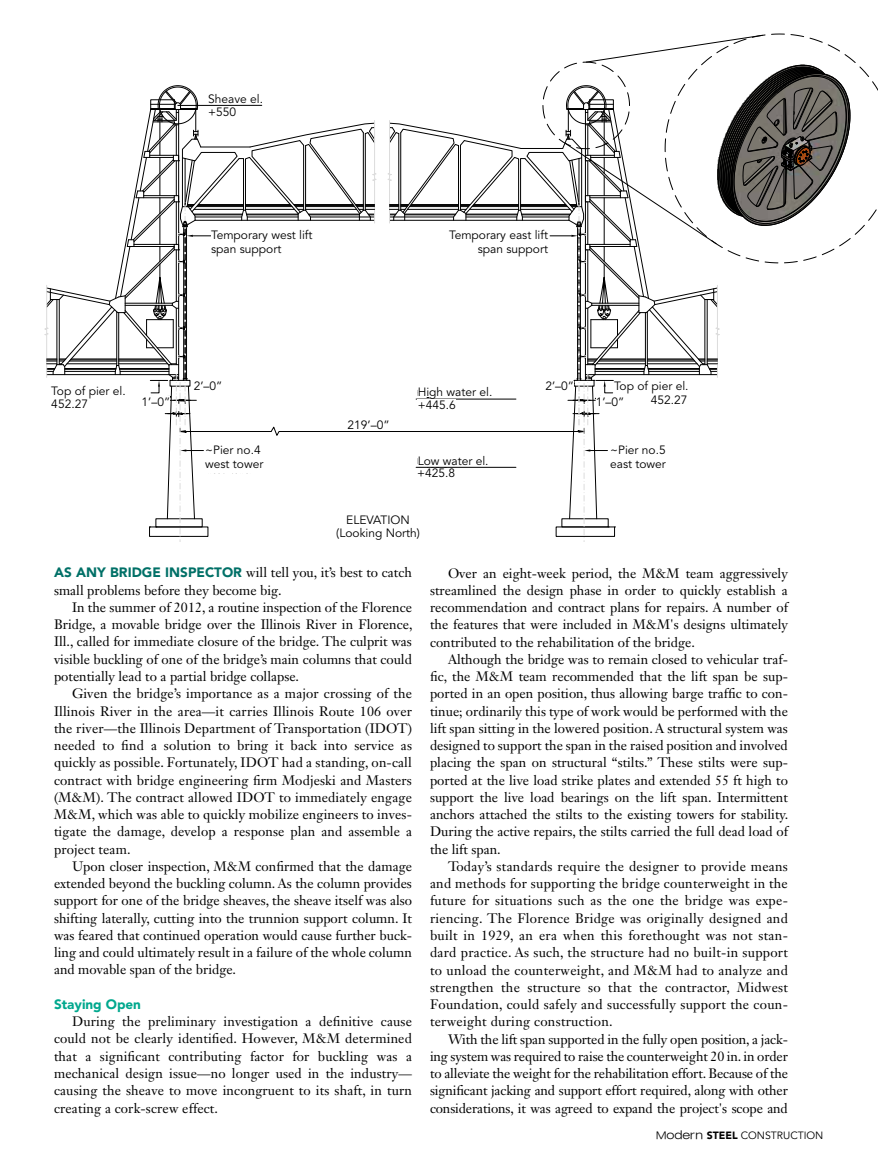
<style>
.page{position:relative;width:878px;height:1175px;background:#fff}
.page>*{position:absolute;margin:0;border:0;box-sizing:border-box;transform-origin:0 0}
.t1{font:13.5px/17.2px "Janson Text LT Std";color:#000;text-align:justify}
.t2{font:900 13.5px "Avenir LT Std";color:#00a88e}
.t3{font:12px/13.5px "Avenir LT Std";color:#000}
.t4{font:10.5px "Avenir LT Std";color:#000}
.s1{font-family:"Avenir LT Std";font-weight:900;color:#007067}
.s2{font-family:"Helvetica Neue LT";font-weight:300;font-stretch:expanded}
.s3{font-family:"Helvetica Neue LT";font-weight:300;font-stretch:expanded;font-size:12px}
.s4{font-weight:900}
</style>
<div class="page">
<svg style="left:45px;top:34px;width:833px;height:507px"></svg>
<div style="left:205px;top:445px;width:65px;height:27px;background:#fff"></div>
<div style="left:51px;top:386px;width:77px;height:27px;background:#fff"></div>
<div style="left:141px;top:396px;width:29px;height:9px;background:#fff"></div>
<div style="left:194px;top:381px;width:28px;height:12px;background:#fff"></div>
<div style="left:347px;top:420px;width:42px;height:9px;background:#fff"></div>
<div style="left:545px;top:381px;width:29px;height:12px;background:#fff"></div>
<div style="left:614px;top:381px;width:76px;height:28px;background:#fff"></div>
<div style="left:596px;top:396px;width:28px;height:9px;background:#fff"></div>
<div style="left:610px;top:445px;width:65px;height:33px;background:#fff"></div>
<div style="left:211px;top:230px;width:125px;height:27px;background:#fff"></div>
<div style="left:411px;top:230px;width:137px;height:27px;background:#fff"></div>
<div style="left:208px;top:94px;width:125px;height:9px;background:#fff"></div>
<div style="left:208px;top:107px;width:28px;height:9px;background:#fff"></div>
<div style="left:417px;top:387px;width:75px;height:9px;background:#fff"></div>
<div style="left:417px;top:456px;width:75px;height:9px;background:#fff"></div>
<div style="left:417px;top:399px;width:39px;height:9px;background:#fff"></div>
<div style="left:417px;top:468px;width:38px;height:9px;background:#fff"></div>
<div style="left:304px;top:514px;width:148px;height:27px;background:#fff"></div>
<p class="t3" style="left:208px;top:93px;width:56px;line-height:12.5px">Sheave el. +550</p>
<p class="t3" style="left:211px;top:228px;width:103px">Temporary west lift span support</p>
<p class="t3" style="left:449px;top:228px;width:100px;text-align:right">Temporary east lift span support</p>
<p class="t3" style="left:51px;top:384px;width:76px">Top of pier el.<br>452.27</p>
<p class="t3" style="left:141px;top:395px;width:30px">1’–0”</p>
<p class="t3" style="left:194px;top:380px;width:30px">2’–0”</p>
<p class="t3" style="left:205px;top:443px;width:60px">~Pier no.4 west tower</p>
<p class="t3" style="left:347px;top:419px;width:44px">219’–0”</p>
<p class="t3" style="left:417px;top:386px;width:76px">High water el.</p>
<p class="t3" style="left:417px;top:398px;width:40px">+445.6</p>
<p class="t3" style="left:417px;top:454px;width:72px">Low water el.</p>
<p class="t3" style="left:417px;top:466px;width:40px">+425.8</p>
<p class="t3" style="left:545px;top:380px;width:30px">2’–0”</p>
<p class="t3" style="left:596px;top:379px;width:94px;line-height:15.3px;text-indent:18px">Top of pier el.<br>1’–0”</p>
<p class="t3" style="left:650px;top:393px;width:38px">452.27</p>
<p class="t3" style="left:610px;top:443px;width:57px">~Pier no.5 east tower</p>
<p class="t3" style="left:346px;top:513px;width:35px">ELE VATIO</p>
<p class="t3" style="left:336px;top:513px;width:85px;text-indent:64px">N (Looking North)</p>
<p class="t1" style="left:54px;top:564px;width:359px"><span class="s1">AS ANY BRIDGE IN SPECTOR</span> will tell you, it’s best to catch small problems before they become big.</p>
<p class="t1" style="left:54px;top:598px;width:360px;text-indent:18px">In the summer of 2012, a routine inspection of the Florence Bridge, a movable bridge over the Illinois River in Florence, Ill., called for immediate closure of the bridge. The culprit was visible buckling of one of the bridge’s main columns that could potentially lead to a partial bridge collapse.</p>
<p class="t1" style="left:54px;top:685px;width:359px;text-indent:18px">Given the bridge’s importance as a major crossing of the Illinois River in the area—it carries Illinois Route 106 over the river—the Illinois Department of Transportation (IDOT) needed to find a solution to bring it back into service as quickly as possible. Fortunately, IDOT had a standing, on-call contract with bridge engineering firm Modjeski and Masters (M&amp;M). The contract allowed IDOT to immediately engage M&amp;M, which was able to quickly mobilize engineers to inves&shy;tigate the damage, develop a response plan and assemble a project team.</p>
<p class="t1" style="left:54px;top:857px;width:359px;text-indent:18px">Upon closer inspection, M&amp;M confirmed that the damage extended beyond the buckling column. As the column provides support for one of the bridge sheaves, the sheave itself was also shifting laterally, cutting into the trunnion support column. It was feared that continued operation would cause further buck&shy;ling and could ultimately result in a failure of the whole column and movable span of the bridge.</p>
<p class="t2" style="left:54px;top:996px;width:88px">STAYING OPEN</p>
<p class="t1" style="left:54px;top:1012px;width:359px;text-indent:18px">During the preliminary investigation a definitive cause could not be clearly identified. However, M&amp;M determined that a significant contributing factor for buckling was a mechanical design issue—no longer used in the industry— causing the sheave to move incongruent to its shaft, in turn creating a cork-screw effect.</p>
<p class="t1" style="left:430px;top:564px;width:359px;text-indent:18px">Over an eight-week period, the M&amp;M team aggressively streamlined the design phase in order to quickly establish a recommendation and contract plans for repairs. A number of the features that were included in M&amp;M's designs ultimately contributed to the rehabilitation of the bridge.</p>
<p class="t1" style="left:430px;top:650px;width:360px;text-indent:18px">Although the bridge was to remain closed to vehicular traf&shy;fic, the M&amp;M team recommended that the lift span be sup&shy;ported in an open position, thus allowing barge traffic to con&shy;tinue; ordinarily this type of work would be performed with the lift span sitting in the lowered position. A structural system was designed to support the span in the raised position and involved placing the span on structural “stilts.” These stilts were sup&shy;ported at the live load strike plates and extended 55 ft high to support the live load bearings on the lift span. Intermittent anchors attached the stilts to the existing towers for stability.<br>During the active repairs, the stilts carried the full dead load of the lift span.</p>
<p class="t1" style="left:430px;top:857px;width:359px;text-indent:18px">Today’s standards require the designer to provide means and methods for supporting the bridge counterweight in the future for situations such as the one the bridge was expe&shy;riencing. The Florence Bridge was originally designed and built in 1929, an era when this forethought was not stan&shy;dard practice. As such, the structure had no built-in support to unload the counterweight, and M&amp;M had to analyze and strengthen the structure so that the contractor, Midwest Foundation, could safely and successfully support the coun&shy;terweight during construction.</p>
<p class="t1" style="left:430px;top:1030px;width:359px;text-indent:18px">With the lift span supported in the fully open position, a jack&shy;ing system was required to raise the counterweight 20 in. in order to alleviate the weight for the rehabilitation effort. Because of the significant jacking and support effort required, along with other considerations, it was agreed to expand the project's scope and</p>
<p class="t4" style="left:656px;top:1129px;width:169px"><span class="s2">M</span><span class="s3">odern</span> <span class="s4">STEEL</span> CONSTRUCTION</p>
</div>
